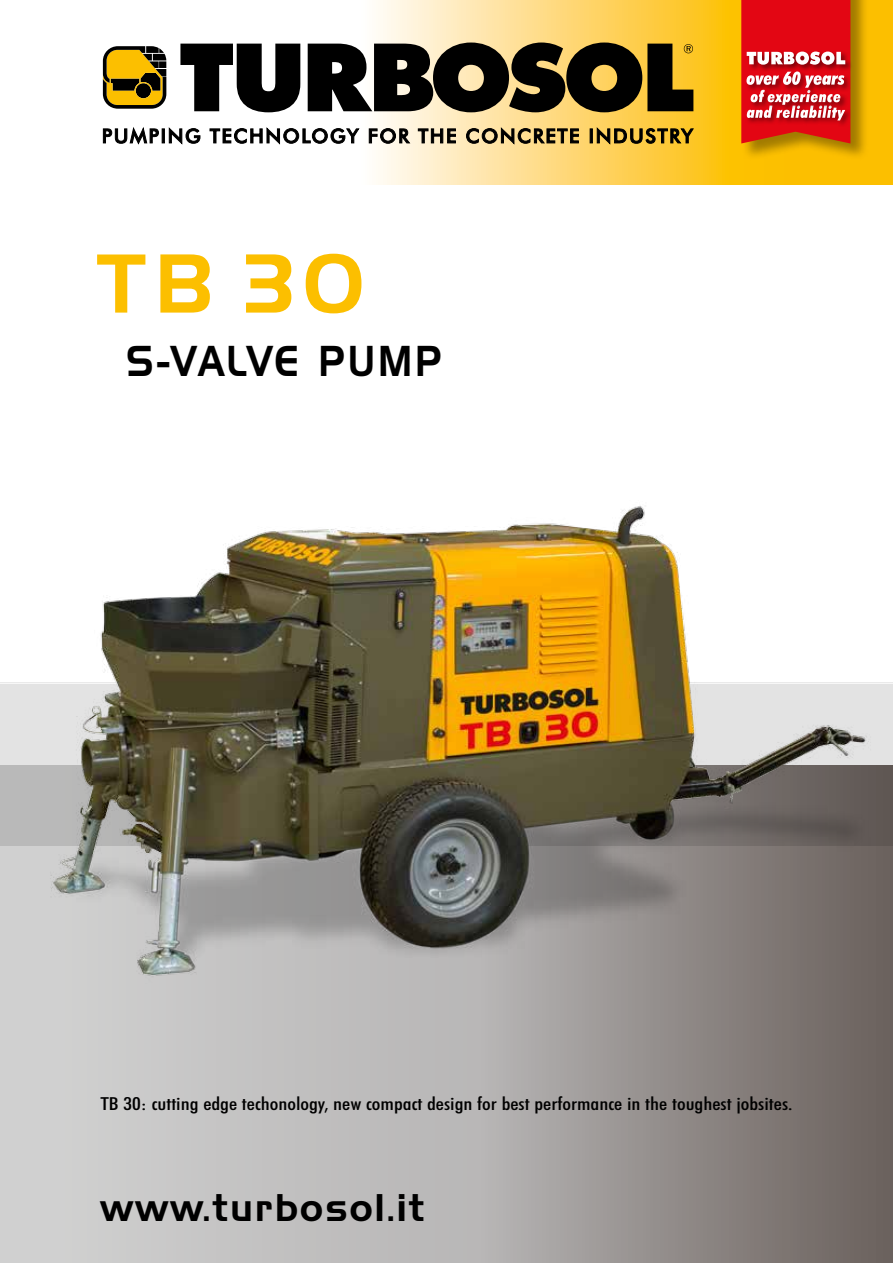
<style>
.page{position:relative;width:893px;height:1263px;background:#fff}
.page>*{position:absolute;margin:0;border:0;box-sizing:border-box;transform-origin:0 0}
.t1{font:81px "Handel Gothic BT";color:#fcbf00;scale:.96 1}
.t2{font:42px "Handel Gothic BT";letter-spacing:.08em;color:#000;scale:.85 1}
.t3{font:37.5px "Handel Gothic BT";letter-spacing:.06em;color:#000}
.t4{font:500 condensed 18px "Futura BT";color:#000;scale:1.25 1}
</style>
<div class="page">
<svg style="left:0;top:1025px;width:893px;height:238px;background:#aca8a7"></svg>
<img style="left:0;top:506px;width:893px;height:519px">
<svg style="left:376px;top:0;width:517px;height:185px;background:#fdd45f"></svg>
<div style="left:741px;top:0;width:128px;height:161px;background:#000;opacity:.36"></div>
<svg style="left:100px;top:44px;width:69px;height:67px"></svg>
<svg style="left:103px;top:46px;width:63px;height:63px;background:#8f7215"></svg>
<svg style="left:180px;top:44px;width:120px;height:68px"></svg>
<svg style="left:308px;top:43px;width:385px;height:69px;background:#463e28"></svg>
<div style="left:835px;top:50px;width:18px;height:22px;background:#000;opacity:.49"></div>
<div style="left:745px;top:104px;width:108px;height:24px;background:#000;opacity:.44"></div>
<svg style="left:741px;top:0;width:109px;height:143px;background:#db3236"></svg>
<svg style="left:103px;top:127px;width:591px;height:17px"></svg>
<h1 class="t1" style="left:97px;top:235px;width:279px">TB 30</h1>
<h2 class="t2" style="left:127px;top:335px;width:372px">S-VALVE PUMP</h2>
<p class="t4" style="left:100px;top:1092px;width:555px">TB 30: cutting edge techonology, new compact design for best performance in the toughest jobsites.</p>
<h3 class="t3" style="left:100px;top:1185px;width:326px">www.turbosol.it</h3>
</div>
